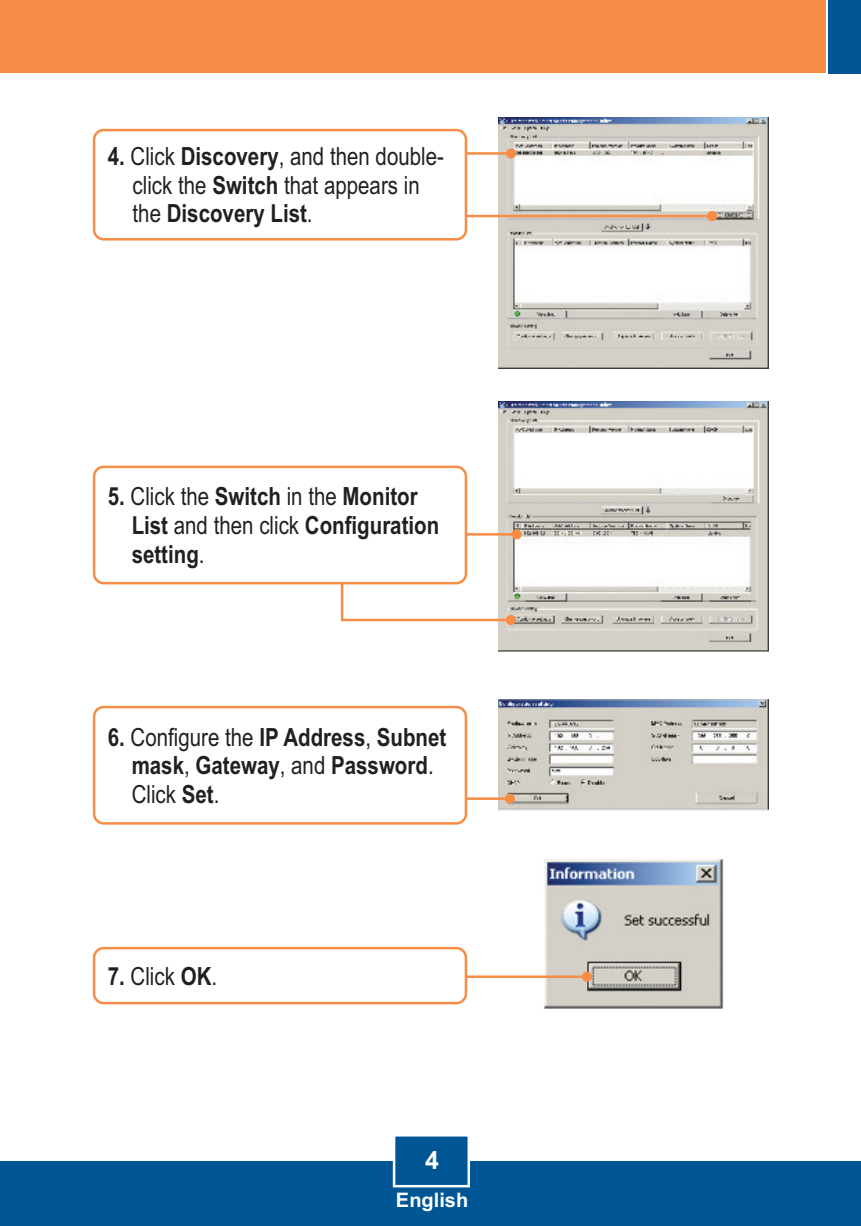
<style>
.page{position:relative;width:861px;height:1226px;background:#fff}
.page>*{position:absolute;margin:0;border:0;box-sizing:border-box;transform-origin:0 0}
.t1{font:700 25px/28.5px "Arial Narrow";color:#231f20}
.t2{font:25px/28.5px "Arial Narrow";color:#231f20}
.t3{font:700 25px "Arial";color:#fff}
.t4{font:700 20px "Arial";color:#fff}
.s1{font-weight:700}
.s2{font-weight:400}
</style>
<div class="page">
<div style="left:0;top:1160px;width:861px;height:65px;background:#005595"></div>
<div style="left:0;top:0;width:826px;height:73px;background:#f68c45"></div>
<div style="left:829px;top:0;width:32px;height:73px;background:#005595"></div>
<img style="left:544px;top:859px;width:180px;height:149px">
<img style="left:499px;top:699px;width:270px;height:111px">
<img style="left:499px;top:401px;width:270px;height:251px">
<img style="left:499px;top:117px;width:270px;height:251px">
<svg style="left:467px;top:529px;width:55px;height:10px"></svg>
<svg style="left:467px;top:793px;width:48px;height:10px"></svg>
<svg style="left:337px;top:551px;width:179px;height:74px"></svg>
<svg style="left:467px;top:211px;width:250px;height:10px;background:#dcbda5"></svg>
<svg style="left:467px;top:148px;width:49px;height:10px"></svg>
<svg style="left:392px;top:1136px;width:79px;height:52px"></svg>
<div style="left:93px;top:129px;width:374px;height:111px;background:#fff;border:3px solid #f68c45;border-radius:9px"></div>
<div style="left:93px;top:465px;width:374px;height:119px;background:#fff;border:3px solid #f68c45;border-radius:9px"></div>
<div style="left:93px;top:705px;width:374px;height:119px;background:#fff;border:3px solid #f68c45;border-radius:9px"></div>
<svg style="left:467px;top:971px;width:125px;height:10px"></svg>
<div style="left:93px;top:946px;width:374px;height:58px;background:#fff;border:3px solid #f68c45;border-radius:9px"></div>
<p class="t2" style="left:133px;top:144px;width:313px;text-indent:-25px"><span class="s1">4.</span> Click <span class="s1">Discovery</span>, and then double&shy;click the <span class="s1">Switch</span> that appears in the <span class="s1">Discovery List</span>.</p>
<p class="t1" style="left:132px;top:484px;width:309px;text-indent:-24px">5. <span class="s2">Click the</span> Switch <span class="s2">in the</span> Monitor<br>List <span class="s2">and then click</span> Configuration setting<span class="s2">.</span></p>
<p class="t1" style="left:132px;top:724px;width:316px;text-indent:-24px">6. <span class="s2">Configure the</span> IP Address<span class="s2">,</span> Subnet mask<span class="s2">,</span> Gateway<span class="s2">, and</span> Password<span class="s2">.<br>Click</span> Set<span class="s2">.</span></p>
<p class="t2" style="left:108px;top:963px;width:111px"><span class="s1">7.</span> Click <span class="s1">OK</span>.</p>
<p class="t3" style="left:425px;top:1150px;width:15px">4</p>
<p class="t4" style="left:396px;top:1192px;width:74px">English</p>
</div>
